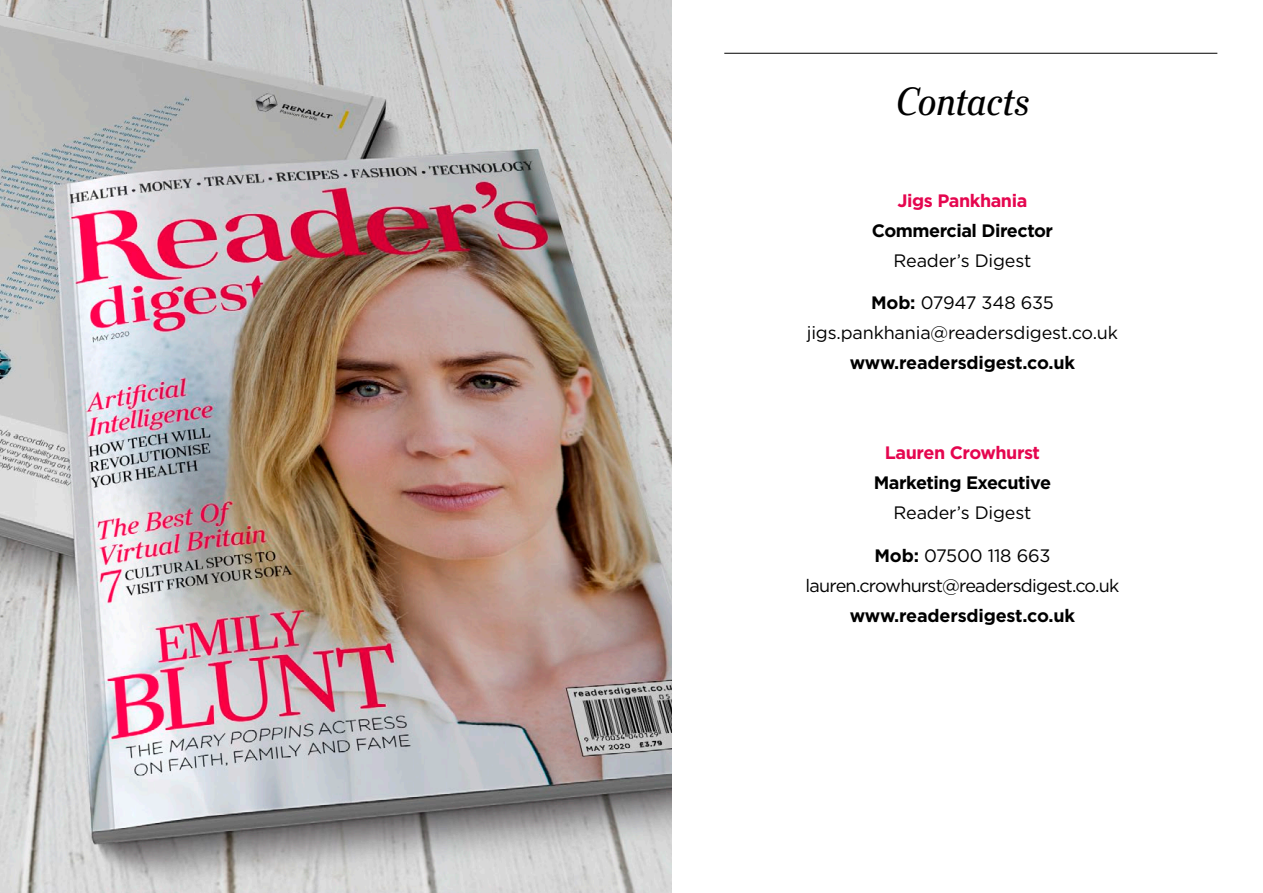
<style>
.page{position:relative;width:1263px;height:893px;background:#fff}
.page>*{position:absolute;margin:0;border:0;box-sizing:border-box;transform-origin:0 0}
.t1{font:italic 37.5px "Ysobel Display Std";letter-spacing:.005em;color:#000}
.t2{font:700 18px "Gotham";letter-spacing:-.025em;color:#000}
.t3{font:18px/30px "Gotham";letter-spacing:-.01em;color:#000;text-align:center}
.t4{font:18px/30px "Gotham";letter-spacing:-.04em;color:#000;text-align:center}
.t5{font:700 18px "Gotham";letter-spacing:-.025em;color:#e5064f}
.s1{font-weight:700}
</style>
<div class="page">
<img style="left:0;top:0;width:672px;height:893px">
<hr style="left:724px;top:53px;width:493px;height:1px;background:#000">
<h1 class="t1" style="left:895px;top:79px;width:135px">Contacts</h1>
<p class="t5" style="left:897px;top:190px;width:131px">Jigs Pankhania</p>
<p class="t2" style="left:872px;top:220px;width:183px">Commercial Director</p>
<p class="t3" style="left:893px;top:245px;width:139px">Reader’s Digest</p>
<p class="t3" style="left:807px;top:288px;width:313px"><span class="s1">Mob:</span> 07947 348 635 jigs.pankhania@readersdigest.co.uk</p>
<p class="t2" style="left:850px;top:353px;width:227px">www.readersdigest.co.uk</p>
<p class="t5" style="left:885px;top:443px;width:156px">Lauren Crowhurst</p>
<p class="t2" style="left:874px;top:473px;width:179px">Marketing Executive</p>
<p class="t3" style="left:893px;top:498px;width:139px">Reader’s Digest</p>
<p class="t4" style="left:805px;top:540px;width:315px"><span class="s1">Mob:</span> 07500 118 663 lauren.crowhurst@readersdigest.co.uk</p>
<p class="t2" style="left:850px;top:605px;width:227px">www.readersdigest.co.uk</p>
</div>
